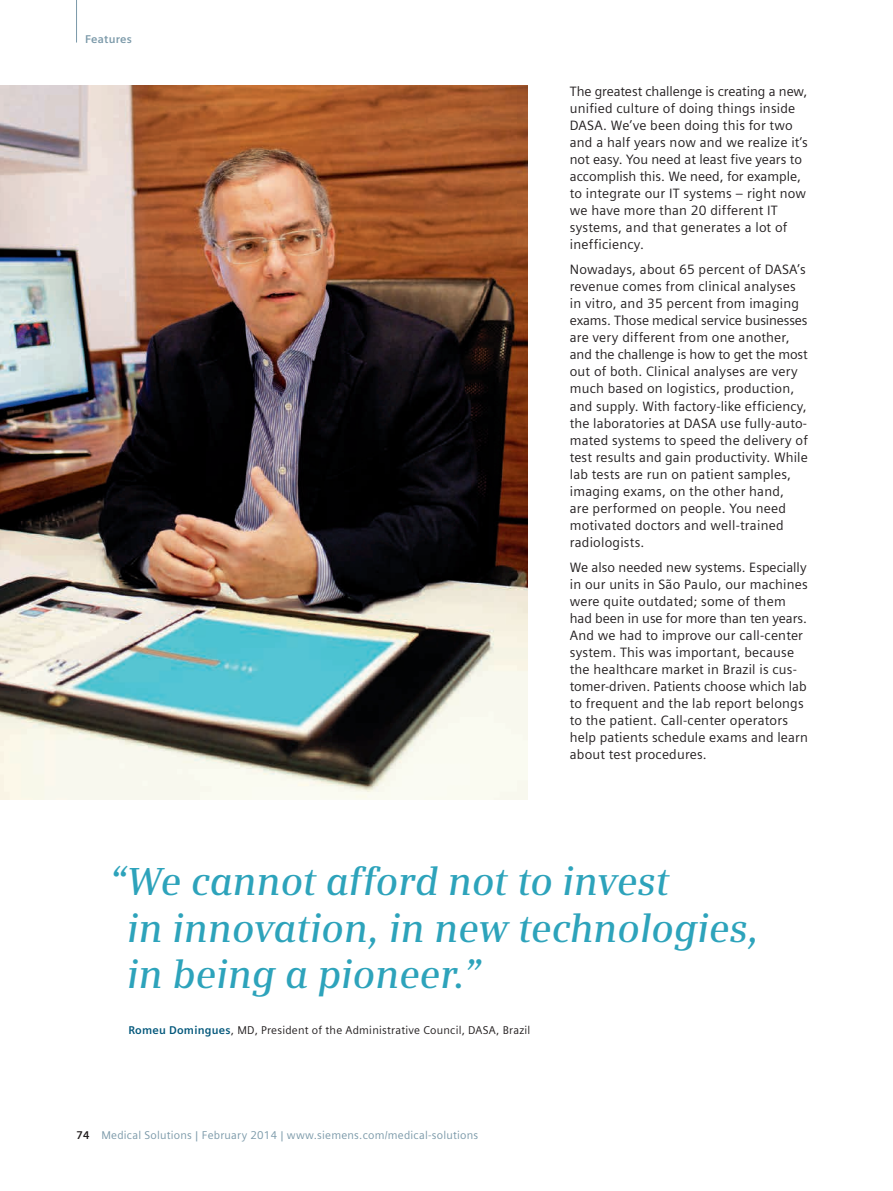
<style>
.page{position:relative;width:893px;height:1191px;background:#fff}
.page>*{position:absolute;margin:0;border:0;box-sizing:border-box;transform-origin:0 0}
.t1{font:italic 600 39px/46.8px "Siemens Serif";color:#2da3bb}
.t2{font:13.5px/17px "Siemens Sans";letter-spacing:.015em;color:#231f20}
.t3{font:11.25px "Siemens Sans";letter-spacing:.02em;color:#231f20}
.t4{font:11.25px "Siemens Sans";letter-spacing:.02em;color:#7b99a9}
.t5{font:700 11.25px "Siemens Sans";letter-spacing:.02em;color:#7b99a9}
.s1{font-weight:700;color:#00567a}
.s2{font-weight:700;color:#231f20}
</style>
<div class="page">
<hr style="left:76px;top:0;width:1px;height:43px;background:#7b99a9">
<img style="left:0;top:85px;width:527px;height:714px">
<p class="t5" style="left:85px;top:32px;width:48px">Features</p>
<p class="t2" style="left:570px;top:83px;width:240px">The greatest challenge is creating a new, unified culture of doing things inside DASA. We’ve been doing this for two and a half years now and we realize it’s not easy. You need at least five years to accomplish this. We need, for example, to integrate our IT systems – right now we have more than 20 different IT systems, and that generates a lot of inefficiency.</p>
<p class="t2" style="left:570px;top:261px;width:240px">Nowadays, about 65 percent of DASA’s revenue comes from clinical analyses in vitro, and 35 percent from imaging exams. Those medical service businesses are very different from one another, and the challenge is how to get the most out of both. Clinical analyses are very much based on logistics, production, and supply. With factory-like efficiency, the laboratories at DASA use fully-auto&shy;mated systems to speed the delivery of test results and gain productivity. While lab tests are run on patient samples, imaging exams, on the other hand,<br>are performed on people. You need motivated doctors and well-trained radiologists.</p>
<p class="t2" style="left:570px;top:559px;width:240px">We also needed new systems. Especially in our units in São Paulo, our machines were quite outdated; some of them had been in use for more than ten years.<br>And we had to improve our call-center system. This was important, because the healthcare market in Brazil is cus&shy;tomer-driven. Patients choose which lab to frequent and the lab report belongs to the patient. Call-center operators help patients schedule exams and learn about test procedures.</p>
<h1 class="t1" style="left:127px;top:857px;width:633px;text-indent:-18px">“We cannot afford not to invest<br>in innovation, in new technologies, in being a pioneer.”</h1>
<p class="t3" style="left:128px;top:1024px;width:404px"><span class="s1">Romeu Domingues</span>, MD, President of the Administrative Council, DASA, Brazil</p>
<p class="t4" style="left:77px;top:1129px;width:403px"><span class="s2">74</span> Medical Solutions | February 2014 | www.siemens.com/medical-solutions</p>
</div>
